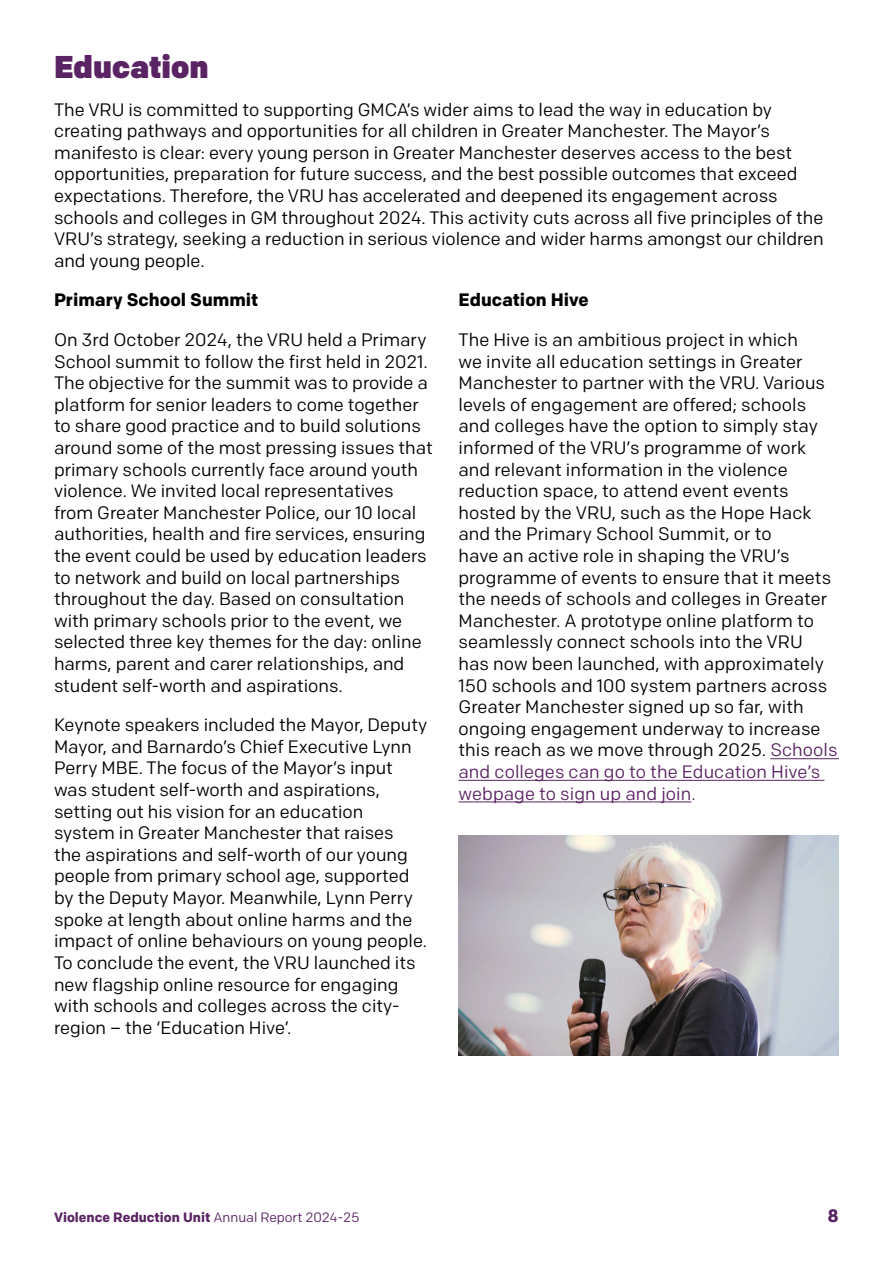
<style>
.page{position:relative;width:893px;height:1263px;background:#fff}
.page>*{position:absolute;margin:0;border:0;box-sizing:border-box;transform-origin:0 0}
.H2{font:900 31.5px "Colfax";color:#5a2363}
.BODY_TEXT{font:18px/21.6px "Colfax";color:#000}
.BODY_TEXT-2{font:700 18px "Colfax";color:#000}
.t1{font:700 18px "Colfax";color:#5a2363}
.t2{font:700 13.5px "Colfax";color:#5a2363}
.s1{color:#5a2363}
.s2{font-weight:400}
</style>
<div class="page">
<hr style="left:770px;top:758px;width:69px;height:1px;background:#5a2363">
<hr style="left:458px;top:780px;width:366px;height:1px;background:#5a2363">
<hr style="left:458px;top:802px;width:233px;height:1px;background:#5a2363">
<img style="left:458px;top:835px;width:381px;height:221px">
<h1 class="H2" style="left:54px;top:47px;width:156px">Education</h1>
<p class="BODY_TEXT" style="left:54px;top:98px;width:771px">The VRU is committed to supporting GMCA’s wider aims to lead the way in education by creating pathways and opportunities for all children in Greater Manchester. The Mayor’s manifesto is clear: every young person in Greater Manchester deserves access to the best opportunities, preparation for future success, and the best possible outcomes that exceed expectations. Therefore, the VRU has accelerated and deepened its engagement across schools and colleges in GM throughout 2024. This activity cuts across all five principles of the VRU’s strategy, seeking a reduction in serious violence and wider harms amongst our children and young people.</p>
<p class="BODY_TEXT-2" style="left:54px;top:289px;width:206px">Primary School Summit</p>
<p class="BODY_TEXT" style="left:54px;top:329px;width:380px">On 3rd October 2024, the VRU held a Primary School summit to follow the first held in 2021.<br>The objective for the summit was to provide a platform for senior leaders to come together to share good practice and to build solutions around some of the most pressing issues that primary schools currently face around youth violence. We invited local representatives from Greater Manchester Police, our 10 local authorities, health and fire services, ensuring the event could be used by education leaders to network and build on local partnerships throughout the day. Based on consultation with primary schools prior to the event, we selected three key themes for the day: online harms, parent and carer relationships, and student self-worth and aspirations.</p>
<p class="BODY_TEXT" style="left:54px;top:714px;width:375px">Keynote speakers included the Mayor, Deputy Mayor, and Barnardo’s Chief Executive Lynn Perry MBE. The focus of the Mayor’s input was student self-worth and aspirations, setting out his vision for an education system in Greater Manchester that raises<br>the aspirations and self-worth of our young people from primary school age, supported by the Deputy Mayor. Meanwhile, Lynn Perry spoke at length about online harms and the impact of online behaviours on young people.<br>To conclude the event, the VRU launched its new flagship online resource for engaging with schools and colleges across the city&shy;region – the ‘Education Hive’.</p>
<p class="BODY_TEXT-2" style="left:458px;top:289px;width:132px">Education Hive</p>
<p class="BODY_TEXT" style="left:458px;top:329px;width:381px">The Hive is an ambitious project in which<br>we invite all education settings in Greater Manchester to partner with the VRU. Various levels of engagement are offered; schools and colleges have the option to simply stay informed of the VRU’s programme of work and relevant information in the violence reduction space, to attend event events hosted by the VRU, such as the Hope Hack and the Primary School Summit, or to<br>have an active role in shaping the VRU’s programme of events to ensure that it meets the needs of schools and colleges in Greater Manchester. A prototype online platform to seamlessly connect schools into the VRU has now been launched, with approximately 150 schools and 100 system partners across Greater Manchester signed up so far, with ongoing engagement underway to increase this reach as we move through 2025. <span class="s1">Schools and colleges can go to the Education Hive’s webpage to sign up and join.</span></p>
<p class="t2" style="left:54px;top:1209px;width:307px">Violence Reduction Unit <span class="s2">Annual Report 2024-25</span></p>
<p class="t1" style="left:827px;top:1205px;width:13px">8</p>
</div>
